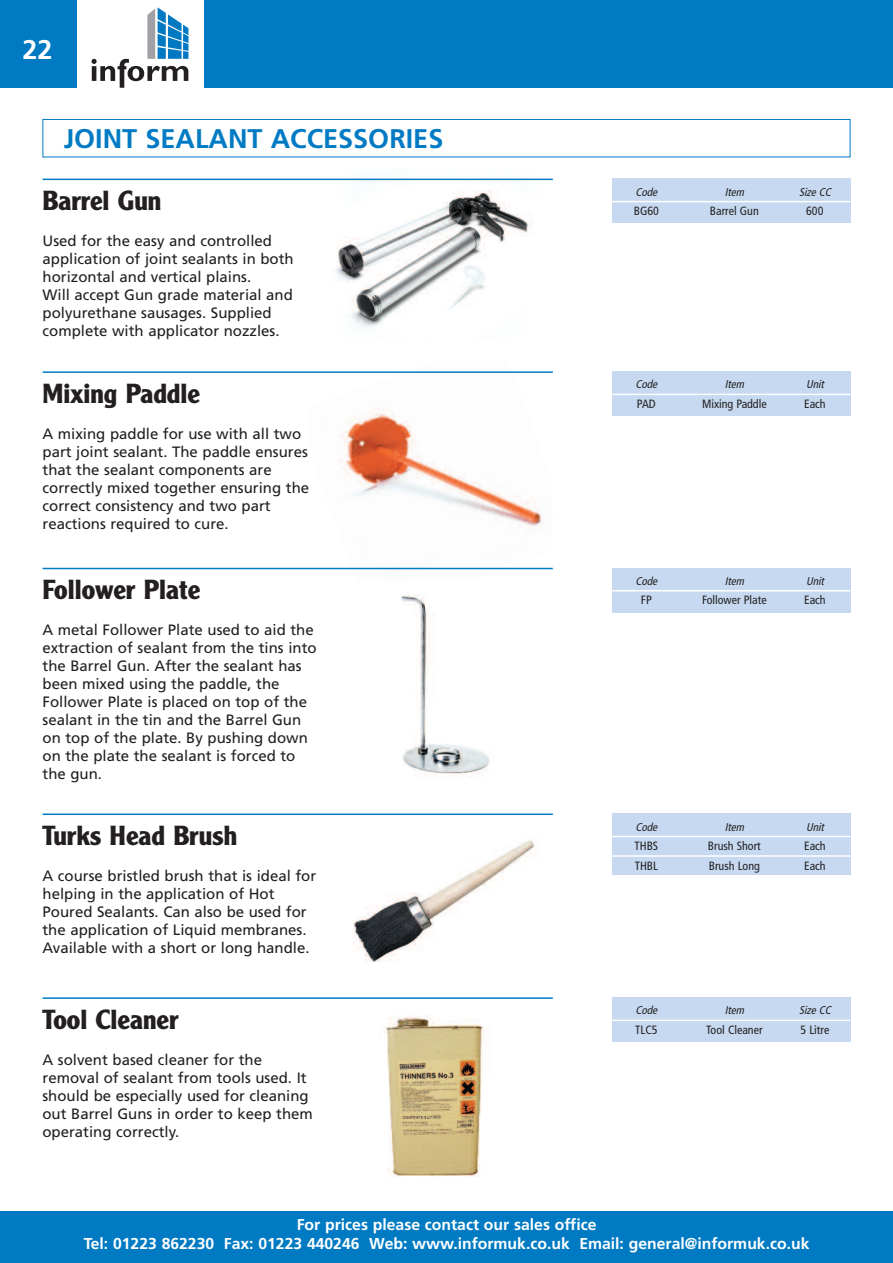
<style>
.page{position:relative;width:893px;height:1263px;background:#fff}
.page>*{position:absolute;margin:0;border:0;box-sizing:border-box;transform-origin:0 0}
.t1{font:700 27px "Clearface Gothic LH";color:#231f20}
.t2{font:700 27px "Frutiger";color:#007bc3}
.t3{font:700 27px "Frutiger";color:#fff}
.t4{font:700 15.75px/18.8px "Frutiger";color:#fff;text-align:center}
.t5{font:15px/18px "Frutiger";color:#231f20}
.t6{font:condensed 12px "Frutiger";color:#231f20}
.t7{font:italic condensed 11.25px "Frutiger";color:#231f20}
</style>
<div class="page">
<div style="left:0;top:1211px;width:893px;height:52px;background:#007bc3"></div>
<div style="left:204px;top:0;width:689px;height:87px;background:#007bc3"></div>
<div style="left:0;top:0;width:77px;height:87px;background:#007bc3"></div>
<svg style="left:92px;top:7px;width:96px;height:81px"></svg>
<img style="left:325px;top:178px;width:217px;height:151px">
<hr style="left:43px;top:179px;width:510px;height:1px;background:#007bc3">
<div style="left:612px;top:179px;width:238px;height:44px;background:#c6d9f0"></div>
<hr style="left:612px;top:201px;width:238px;height:1px;background:#fff">
<div style="left:43px;top:119px;width:807px;height:38px;border:1px solid #007bc3"></div>
<img style="left:310px;top:409px;width:243px;height:161px">
<hr style="left:43px;top:371px;width:510px;height:2px;background:#007bc3">
<div style="left:612px;top:371px;width:238px;height:45px;background:#c6d9f0"></div>
<hr style="left:612px;top:394px;width:238px;height:1px;background:#fff">
<img style="left:401px;top:594px;width:89px;height:184px">
<hr style="left:43px;top:568px;width:510px;height:1px;background:#007bc3">
<div style="left:612px;top:568px;width:238px;height:44px;background:#c6d9f0"></div>
<hr style="left:612px;top:590px;width:238px;height:1px;background:#fff">
<img style="left:353px;top:839px;width:186px;height:124px">
<hr style="left:43px;top:813px;width:510px;height:2px;background:#007bc3">
<div style="left:612px;top:813px;width:238px;height:62px;background:#c6d9f0"></div>
<hr style="left:612px;top:836px;width:238px;height:1px;background:#fff">
<hr style="left:612px;top:855px;width:238px;height:2px;background:#fff">
<img style="left:385px;top:1015px;width:105px;height:162px">
<hr style="left:43px;top:997px;width:510px;height:2px;background:#007bc3">
<div style="left:612px;top:997px;width:238px;height:45px;background:#c6d9f0"></div>
<hr style="left:612px;top:1019px;width:238px;height:2px;background:#fff">
<h1 class="t3" style="left:23px;top:39px;width:32px">22</h1>
<h1 class="t2" style="left:64px;top:127px;width:381px">JOINT SEALANT ACCESSORIES</h1>
<h1 class="t1" style="left:43px;top:191px;width:120px">Barrel Gun</h1>
<p class="t5" style="left:43px;top:233px;width:253px">Used for the easy and controlled application of joint sealants in both horizontal and vertical plains.<br>Will accept Gun grade material and polyurethane sausages. Supplied complete with applicator nozzles.</p>
<h1 class="t1" style="left:43px;top:383px;width:159px">Mixing Paddle</h1>
<p class="t5" style="left:43px;top:426px;width:268px">A mixing paddle for use with all two part joint sealant. The paddle ensures that the sealant components are correctly mixed together ensuring the correct consistency and two part reactions required to cure.</p>
<h1 class="t1" style="left:43px;top:580px;width:159px">Follower Plate</h1>
<p class="t5" style="left:43px;top:622px;width:276px">A metal Follower Plate used to aid the extraction of sealant from the tins into the Barrel Gun. After the sealant has been mixed using the paddle, the<br>Follower Plate is placed on top of the sealant in the tin and the Barrel Gun on top of the plate. By pushing down on the plate the sealant is forced to the gun.</p>
<h1 class="t1" style="left:43px;top:825px;width:196px">Turks Head Brush</h1>
<p class="t5" style="left:42px;top:868px;width:275px">A course bristled brush that is ideal for helping in the application of Hot Poured Sealants. Can also be used for the application of Liquid membranes.<br>Available with a short or long handle.</p>
<h1 class="t1" style="left:43px;top:1009px;width:138px">Tool Cleaner</h1>
<p class="t5" style="left:42px;top:1051px;width:272px">A solvent based cleaner for the removal of sealant from tools used. It should be especially used for cleaning out Barrel Guns in order to keep them operating correctly.</p>
<p class="t7" style="left:635px;top:187px;width:26px">Code</p>
<p class="t7" style="left:725px;top:187px;width:23px">Item</p>
<p class="t7" style="left:799px;top:187px;width:36px">Size CC</p>
<p class="t6" style="left:634px;top:206px;width:27px">BG60</p>
<p class="t6" style="left:710px;top:206px;width:50px">Barrel Gun</p>
<p class="t6" style="left:806px;top:206px;width:19px">600</p>
<p class="t7" style="left:635px;top:380px;width:26px">Code</p>
<p class="t7" style="left:725px;top:380px;width:23px">Item</p>
<p class="t7" style="left:806px;top:380px;width:22px">Unit</p>
<p class="t6" style="left:637px;top:399px;width:21px">PAD</p>
<p class="t6" style="left:702px;top:399px;width:66px">Mixing Paddle</p>
<p class="t6" style="left:804px;top:399px;width:23px">Each</p>
<p class="t7" style="left:635px;top:576px;width:26px">Code</p>
<p class="t7" style="left:725px;top:576px;width:23px">Item</p>
<p class="t7" style="left:806px;top:576px;width:22px">Unit</p>
<p class="t6" style="left:641px;top:595px;width:12px">FP</p>
<p class="t6" style="left:702px;top:595px;width:66px">Follower Plate</p>
<p class="t6" style="left:804px;top:595px;width:23px">Each</p>
<p class="t7" style="left:635px;top:822px;width:26px">Code</p>
<p class="t7" style="left:725px;top:822px;width:23px">Item</p>
<p class="t7" style="left:806px;top:822px;width:22px">Unit</p>
<p class="t6" style="left:634px;top:841px;width:25px">THBS</p>
<p class="t6" style="left:708px;top:841px;width:54px">Brush Short</p>
<p class="t6" style="left:804px;top:841px;width:23px">Each</p>
<p class="t6" style="left:635px;top:860px;width:25px">THBL</p>
<p class="t6" style="left:709px;top:860px;width:53px">Brush Long</p>
<p class="t6" style="left:804px;top:860px;width:23px">Each</p>
<p class="t7" style="left:635px;top:1006px;width:26px">Code</p>
<p class="t7" style="left:725px;top:1006px;width:23px">Item</p>
<p class="t7" style="left:799px;top:1006px;width:36px">Size CC</p>
<p class="t6" style="left:635px;top:1025px;width:24px">TLC5</p>
<p class="t6" style="left:706px;top:1025px;width:58px">Tool Cleaner</p>
<p class="t6" style="left:800px;top:1025px;width:30px">5 Litre</p>
<p class="t4" style="left:84px;top:1217px;width:727px">For prices please contact our sales office<br>Tel: 01223 862230 Fax: 01223 440246 Web: www.informuk.co.uk Email: general@informuk.co.uk</p>
</div>
